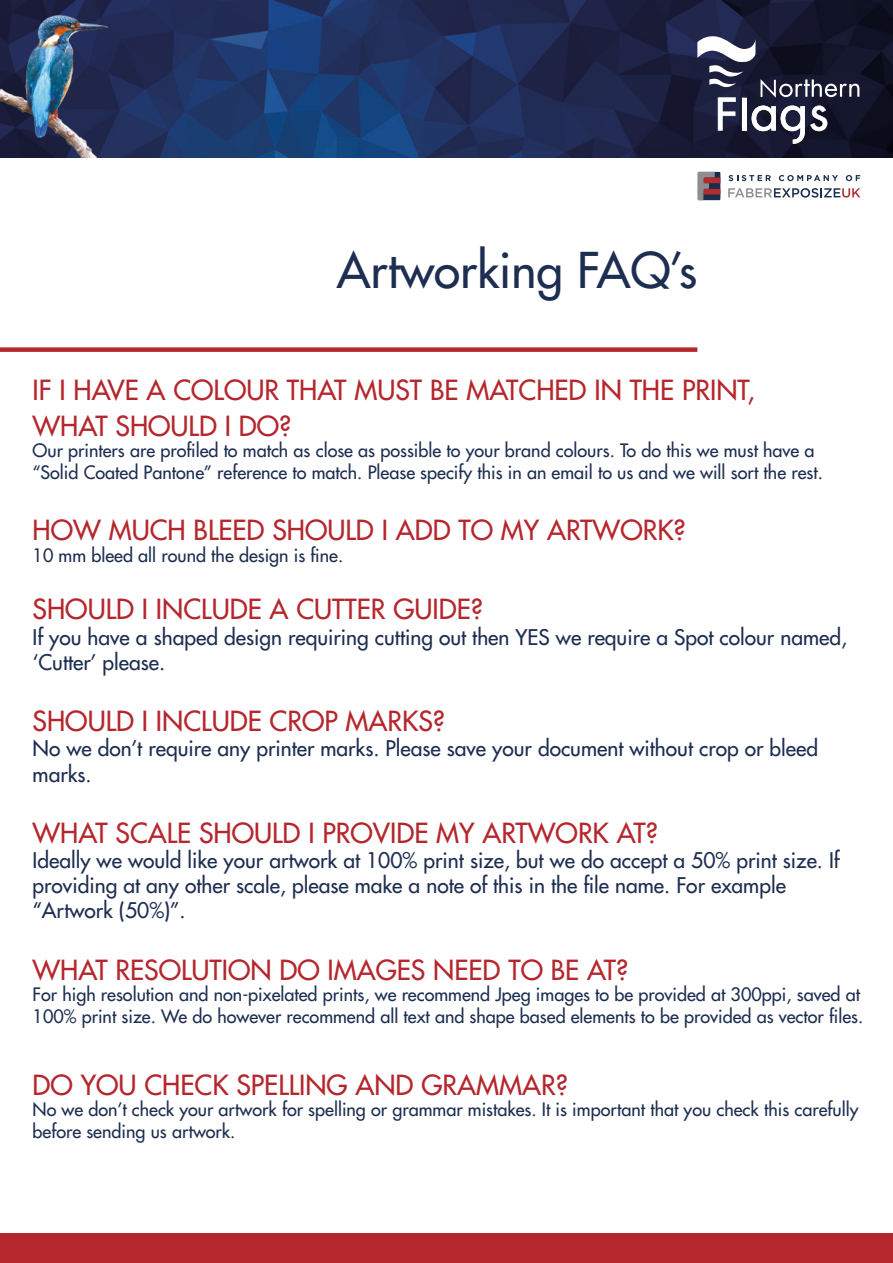
<style>
.page{position:relative;width:893px;height:1263px;background:#fff}
.page>*{position:absolute;margin:0;border:0;box-sizing:border-box;transform-origin:0 0}
.t1{font:48px "Futura";color:#1d2e51}
.t2{font:27px "Futura";color:#b5262d}
.t3{font:21px/25.2px "Futura";color:#1d2e51}
.t4{font:18px/21.6px "Futura";color:#1d2e51}
</style>
<div class="page">
<img style="left:0;top:0;width:893px;height:157px">
<svg style="left:697px;top:36px;width:162px;height:108px;background:#3e4055"></svg>
<svg style="left:697px;top:171px;width:24px;height:30px"></svg>
<svg style="left:698px;top:172px;width:22px;height:28px"></svg>
<svg style="left:728px;top:175px;width:43px;height:6px"></svg>
<svg style="left:779px;top:175px;width:59px;height:6px"></svg>
<svg style="left:846px;top:175px;width:14px;height:6px"></svg>
<svg style="left:728px;top:188px;width:132px;height:10px"></svg>
<img style="left:0;top:9px;width:115px;height:148px">
<div style="left:0;top:1233px;width:893px;height:30px;background:#b5262d"></div>
<div style="left:0;top:347px;width:697px;height:5px;background:#b5262d"></div>
<p class="t1" style="left:337px;top:239px;width:362px">Artworking FAQ’s</p>
<p class="t2" style="left:33px;top:372px;width:724px">IF I HAVE A COLOUR THAT MUST BE MATCHED IN THE PRINT,</p>
<p class="t2" style="left:33px;top:408px;width:260px">WHAT SHOULD I DO?</p>
<p class="t4" style="left:33px;top:440px;width:792px">Our printers are profiled to match as close as possible to your brand colours. To do this we must have a “Solid Coated Pantone” reference to match. Please specify this in an email to us and we will sort the rest.</p>
<p class="t2" style="left:33px;top:513px;width:655px">HOW MUCH BLEED SHOULD I ADD TO MY ARTWORK?</p>
<p class="t4" style="left:33px;top:544px;width:312px">10 mm bleed all round the design is fine.</p>
<p class="t2" style="left:33px;top:592px;width:452px">SHOULD I INCLUDE A CUTTER GUIDE?</p>
<p class="t3" style="left:33px;top:624px;width:816px">If you have a shaped design requiring cutting out then YES we require a Spot colour named, ‘Cutter’ please.</p>
<p class="t2" style="left:33px;top:703px;width:414px">SHOULD I INCLUDE CROP MARKS?</p>
<p class="t3" style="left:33px;top:736px;width:787px">No we don’t require any printer marks. Please save your document without crop or bleed</p>
<p class="t3" style="left:33px;top:761px;width:60px">marks.</p>
<p class="t2" style="left:33px;top:815px;width:627px">WHAT SCALE SHOULD I PROVIDE MY ARTWORK AT?</p>
<p class="t3" style="left:33px;top:847px;width:809px">Ideally we would like your artwork at 100% print size, but we do accept a 50% print size. If</p>
<p class="t3" style="left:33px;top:873px;width:755px">providing at any other scale, please make a note of this in the file name. For example “Artwork (50%)”.</p>
<p class="t2" style="left:33px;top:952px;width:597px">WHAT RESOLUTION DO IMAGES NEED TO BE AT?</p>
<p class="t4" style="left:33px;top:983px;width:832px">For high resolution and non-pixelated prints, we recommend Jpeg images to be provided at 300ppi, saved at<br>100% print size. We do however recommend all text and shape based elements to be provided as vector files.</p>
<p class="t2" style="left:33px;top:1067px;width:537px">DO YOU CHECK SPELLING AND GRAMMAR?</p>
<p class="t4" style="left:33px;top:1099px;width:827px">No we don’t check your artwork for spelling or grammar mistakes. It is important that you check this carefully before sending us artwork.</p>
</div>
